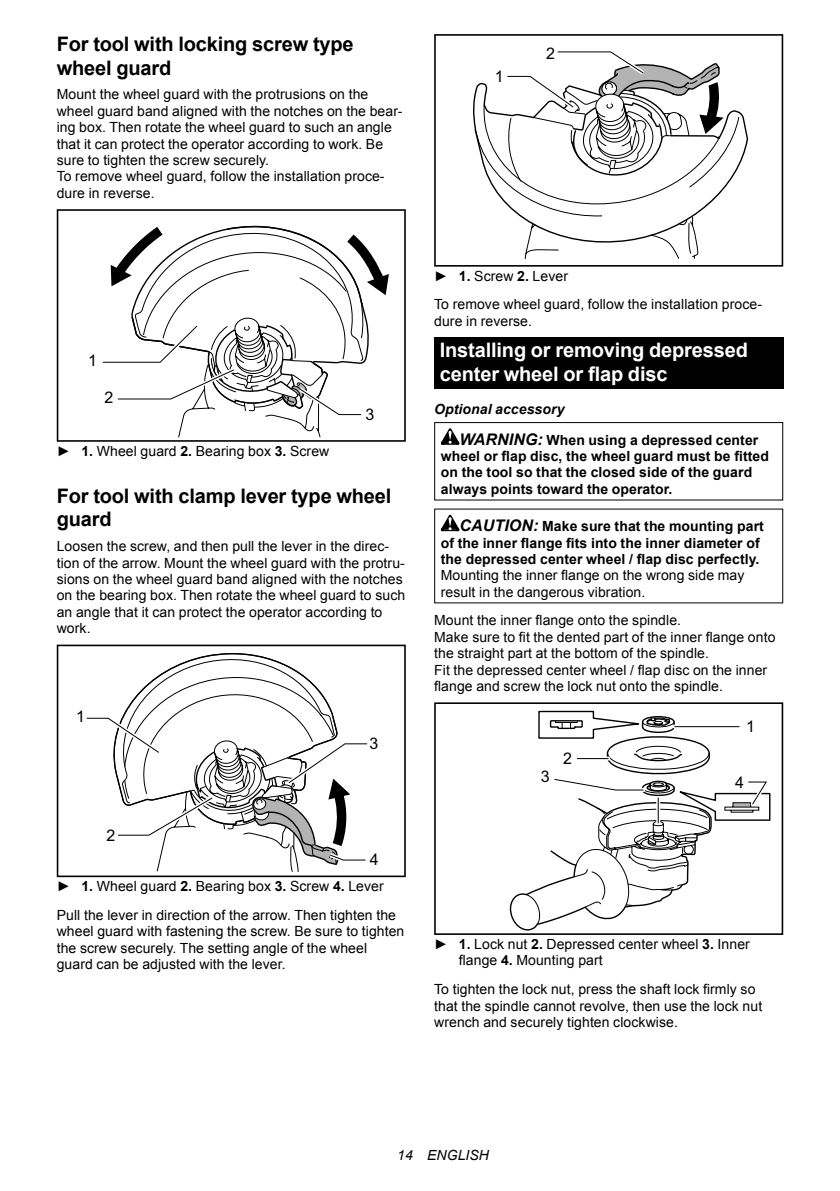
<style>
.page{position:relative;width:840px;height:1191px;background:#fff}
.page>*{position:absolute;margin:0;border:0;box-sizing:border-box;transform-origin:0 0}
.t1{font:700 20px/23.4px "Arial";letter-spacing:-.01em;color:#000}
.t2{font:700 20px/23.4px "Arial";letter-spacing:-.01em;color:#fff}
.t3{font:16px "Arial";color:#000}
.t4{font:14px/16.4px "Arial";letter-spacing:.005em;color:#000}
.t5{font:700 14px/16.4px "Arial";letter-spacing:.005em;color:#000}
.t6{font:italic 14px "Arial";letter-spacing:.005em;color:#000}
.s1{font-weight:700}
.s2{font-style:italic}
.s3{font-style:italic;font-size:16px}
</style>
<div class="page">
<svg style="left:57px;top:209px;width:348px;height:233px"></svg>
<svg style="left:57px;top:644px;width:348px;height:233px"></svg>
<svg style="left:434px;top:34px;width:348px;height:233px"></svg>
<div style="left:434px;top:337px;width:348px;height:52px;background:#000"></div>
<svg style="left:440px;top:428px;width:19px;height:17px"></svg>
<div style="left:434px;top:422px;width:348px;height:78px;border:1px solid #000"></div>
<svg style="left:440px;top:515px;width:19px;height:16px"></svg>
<svg style="left:434px;top:702px;width:348px;height:233px"></svg>
<h1 class="t1" style="left:57px;top:34px;width:298px">For tool with locking screw type wheel guard</h1>
<p class="t4" style="left:57px;top:88px;width:347px">Mount the wheel guard with the protrusions on the wheel guard band aligned with the notches on the bear&shy;ing box. Then rotate the wheel guard to such an angle that it can protect the operator according to work. Be sure to tighten the screw securely.<br>To remove wheel guard, follow the installation proce&shy;dure in reverse.</p>
<p class="t3" style="left:88px;top:351px;width:10px">1</p>
<p class="t3" style="left:104px;top:388px;width:10px">2</p>
<p class="t3" style="left:365px;top:405px;width:10px">3</p>
<p class="t4" style="left:57px;top:443px;width:274px">► <span class="s1">1.</span> Wheel guard <span class="s1">2.</span> Bearing box <span class="s1">3.</span> Screw</p>
<h1 class="t1" style="left:57px;top:486px;width:336px">For tool with clamp lever type wheel guard</h1>
<p class="t4" style="left:57px;top:539px;width:350px">Loosen the screw, and then pull the lever in the direc&shy;tion of the arrow. Mount the wheel guard with the protru&shy;sions on the wheel guard band aligned with the notches on the bearing box. Then rotate the wheel guard to such an angle that it can protect the operator according to work.</p>
<p class="t3" style="left:76px;top:707px;width:10px">1</p>
<p class="t3" style="left:106px;top:826px;width:10px">2</p>
<p class="t3" style="left:369px;top:734px;width:10px">3</p>
<p class="t3" style="left:369px;top:850px;width:10px">4</p>
<p class="t4" style="left:57px;top:872px;width:340px;line-height:28.8px">► <span class="s1">1.</span> Wheel guard <span class="s1">2.</span> Bearing box <span class="s1">3.</span> Screw <span class="s1">4.</span> Lever<br>Pull the lever in direction of the arrow. Then tighten the</p>
<p class="t4" style="left:57px;top:924px;width:349px">wheel guard with fastening the screw. Be sure to tighten the screw securely. The setting angle of the wheel guard can be adjusted with the lever.</p>
<p class="t3" style="left:494px;top:67px;width:10px">1</p>
<p class="t3" style="left:546px;top:44px;width:10px">2</p>
<p class="t4" style="left:434px;top:261px;width:329px;line-height:28.8px">► <span class="s1">1.</span> Screw <span class="s1">2.</span> Lever<br>To remove wheel guard, follow the installation proce-</p>
<p class="t4" style="left:434px;top:314px;width:99px">dure in reverse.</p>
<h1 class="t2" style="left:439px;top:340px;width:309px">Installing or removing depressed center wheel or flap disc</h1>
<p class="t5" style="left:459px;top:395px;width:300px;line-height:30.6px;text-indent:-25px"><span class="s2">Optional accessory<br></span><span class="s3">WARNING:</span> When using a depressed center</p>
<p class="t5" style="left:440px;top:448px;width:329px">wheel or flap disc, the wheel guard must be fitted on the tool so that the closed side of the guard always points toward the operator.</p>
<p class="t5" style="left:440px;top:519px;width:324px;text-indent:19px"><span class="s3">CAUTION:</span> Make sure that the mounting part of the inner flange fits into the inner diameter of the depressed center wheel / flap disc perfectly.</p>
<p class="t4" style="left:440px;top:567px;width:305px">Mounting the inner flange on the wrong side may result in the dangerous vibration.</p>
<p class="t4" style="left:434px;top:612px;width:342px">Mount the inner flange onto the spindle.<br>Make sure to fit the dented part of the inner flange onto the straight part at the bottom of the spindle.<br>Fit the depressed center wheel / flap disc on the inner flange and screw the lock nut onto the spindle.</p>
<p class="t3" style="left:745px;top:716px;width:10px">1</p>
<p class="t3" style="left:563px;top:749px;width:10px">2</p>
<p class="t3" style="left:734px;top:773px;width:10px">4</p>
<p class="t3" style="left:540px;top:767px;width:10px">3</p>
<p class="t4" style="left:458px;top:936px;width:292px;text-indent:-25px">► <span class="s1">1.</span> Lock nut <span class="s1">2.</span> Depressed center wheel <span class="s1">3.</span> Inner flange <span class="s1">4.</span> Mounting part</p>
<p class="t4" style="left:434px;top:981px;width:329px">To tighten the lock nut, press the shaft lock firmly so that the spindle cannot revolve, then use the lock nut wrench and securely tighten clockwise.</p>
<p class="t6" style="left:397px;top:1147px;width:93px">14 ENGLISH</p>
</div>
